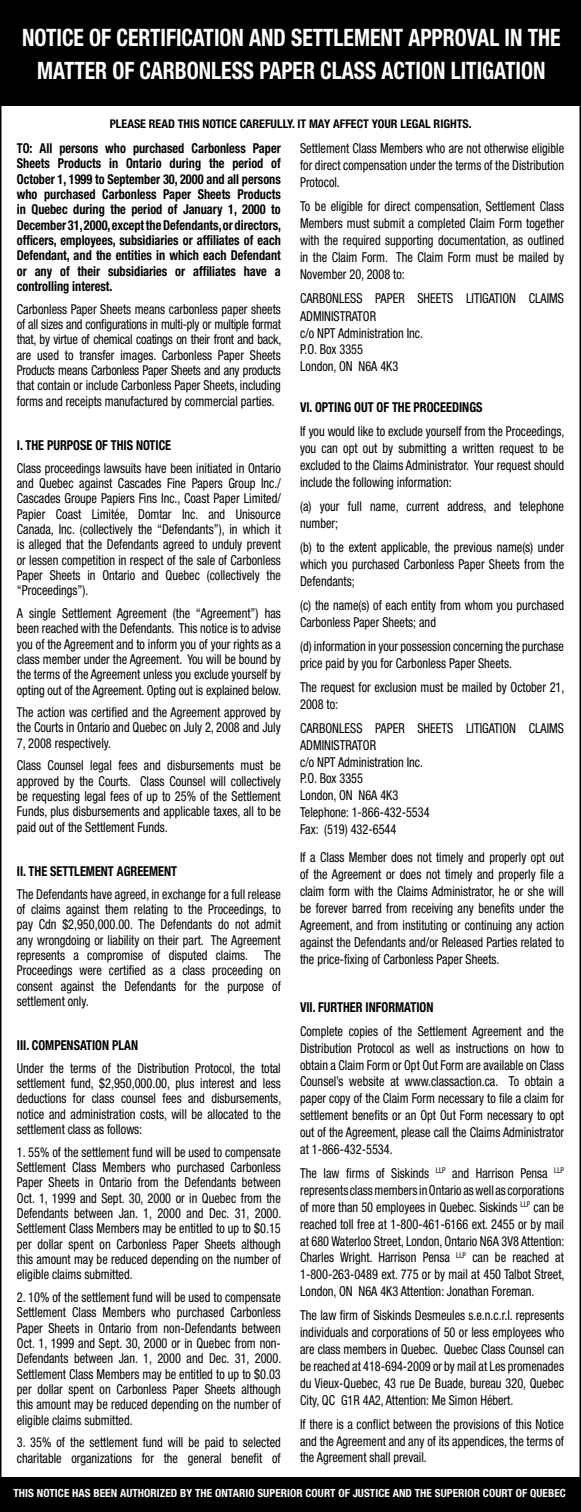
<style>
.page{position:relative;width:581px;height:1512px;background:#fff}
.page>*{position:absolute;margin:0;border:0;box-sizing:border-box;transform-origin:0 0}
.t1{font:700 condensed 24px/33px "Helvetica Neue";color:#fff;text-align:center;scale:.9 1}
.t2{font:condensed 13.65px/15.3px "Helvetica Neue";color:#000;text-align:justify;scale:.9 1}
.t3{font:700 condensed 13.65px/15.3px "Helvetica Neue";color:#000;text-align:justify;scale:.9 1}
.t4{font:700 condensed 12px "Helvetica Neue";color:#000}
.t5{font:700 condensed 11.25px "Helvetica Neue";letter-spacing:.005em;color:#fff}
</style>
<div class="page">
<div style="left:0;top:0;width:580px;height:106px;background:#000"></div>
<div style="left:0;top:1478px;width:580px;height:34px;background:#000"></div>
<h1 class="t1" style="left:22px;top:20px;width:599px">NOTICE OF CERTIFICATION AND SETTLEMENT APPROVAL IN THE<br>MATTER OF CARBONLESS PAPER CLASS ACTION LITIGATION</h1>
<p class="t4" style="left:110px;top:116px;width:363px">PLEASE READ THIS NOTICE CAREFULLY. IT MAY AFFECT YOUR LEGAL RIGHTS.</p>
<p class="t3" style="left:17px;top:140px;width:295px">TO: All persons who purchased Carbonless Paper Sheets Products in Ontario during the period of October 1, 1999 to September 30, 2000 and all persons who purchased Carbonless Paper Sheets Products in Quebec during the period of January 1, 2000 to December 31, 2000, except the Defendants, or directors, officers, employees, subsidiaries or affiliates of each Defendant, and the entities in which each Defendant or any of their subsidiaries or affiliates have a controlling interest.</p>
<p class="t2" style="left:17px;top:301px;width:295px">Carbonless Paper Sheets means carbonless paper sheets of all sizes and configurations in multi-ply or multiple format that, by virtue of chemical coatings on their front and back, are used to transfer images. Carbonless Paper Sheets Products means Carbonless Paper Sheets and any products that contain or include Carbonless Paper Sheets, including forms and receipts manufactured by commercial parties.</p>
<p class="t3" style="left:17px;top:437px;width:173px">I. THE PURPOSE OF THIS NOTICE</p>
<p class="t2" style="left:17px;top:460px;width:295px">Class proceedings lawsuits have been initiated in Ontario and Quebec against Cascades Fine Papers Group Inc./ Cascades Groupe Papiers Fins Inc., Coast Paper Limited/ Papier Coast Limitée, Domtar Inc. and Unisource Canada, Inc. (collectively the “Defendants”), in which it is alleged that the Defendants agreed to unduly prevent or lessen competition in respect of the sale of Carbonless Paper Sheets in Ontario and Quebec (collectively the “Proceedings”).</p>
<p class="t2" style="left:17px;top:605px;width:295px">A single Settlement Agreement (the “Agreement”) has been reached with the Defendants. This notice is to advise you of the Agreement and to inform you of your rights as a class member under the Agreement. You will be bound by the terms of the Agreement unless you exclude yourself by opting out of the Agreement. Opting out is explained below.</p>
<p class="t2" style="left:17px;top:705px;width:295px">The action was certified and the Agreement approved by the Courts in Ontario and Quebec on July 2, 2008 and July 7, 2008 respectively.</p>
<p class="t2" style="left:17px;top:758px;width:295px">Class Counsel legal fees and disbursements must be approved by the Courts. Class Counsel will collectively be requesting legal fees of up to 25% of the Settlement Funds, plus disbursements and applicable taxes, all to be paid out of the Settlement Funds.</p>
<p class="t3" style="left:17px;top:863px;width:179px">II. THE SETTLEMENT AGREEMENT</p>
<p class="t2" style="left:17px;top:886px;width:295px">The Defendants have agreed, in exchange for a full release of claims against them relating to the Proceedings, to pay Cdn $2,950,000.00. The Defendants do not admit any wrongdoing or liability on their part. The Agreement represents a compromise of disputed claims. The Proceedings were certified as a class proceeding on consent against the Defendants for the purpose of settlement only.</p>
<p class="t3" style="left:17px;top:1038px;width:136px">III. COMPENSATION PLAN</p>
<p class="t2" style="left:17px;top:1060px;width:295px">Under the terms of the Distribution Protocol, the total settlement fund, $2,950,000.00, plus interest and less deductions for class counsel fees and disbursements, notice and administration costs, will be allocated to the settlement class as follows:</p>
<p class="t2" style="left:17px;top:1144px;width:295px">1. 55% of the settlement fund will be used to compensate Settlement Class Members who purchased Carbonless Paper Sheets in Ontario from the Defendants between Oct. 1, 1999 and Sept. 30, 2000 or in Quebec from the Defendants between Jan. 1, 2000 and Dec. 31, 2000.<br>Settlement Class Members may be entitled to up to $0.15 per dollar spent on Carbonless Paper Sheets although this amount may be reduced depending on the number of eligible claims submitted.</p>
<p class="t2" style="left:17px;top:1289px;width:295px">2. 10% of the settlement fund will be used to compensate Settlement Class Members who purchased Carbonless Paper Sheets in Ontario from non-Defendants between Oct. 1, 1999 and Sept. 30, 2000 or in Quebec from non-Defendants between Jan. 1, 2000 and Dec. 31, 2000.<br>Settlement Class Members may be entitled to up to $0.03 per dollar spent on Carbonless Paper Sheets although this amount may be reduced depending on the number of eligible claims submitted.</p>
<p class="t2" style="left:17px;top:1435px;width:295px">3. 35% of the settlement fund will be paid to selected charitable organizations for the general benefit of</p>
<p class="t2" style="left:300px;top:140px;width:295px;line-height:17px">Settlement Class Members who are not otherwise eligible for direct compensation under the terms of the Distribution Protocol.</p>
<p class="t2" style="left:300px;top:198px;width:295px;line-height:17px">To be eligible for direct compensation, Settlement Class Members must submit a completed Claim Form together with the required supporting documentation, as outlined in the Claim Form. The Claim Form must be mailed by November 20, 2008 to:</p>
<p class="t2" style="left:300px;top:289px;width:295px;line-height:17.1px;text-align:left">CARBONLESS PAPER SHEETS LITIGATION CLAIMS<br>ADMINISTRATOR<br>c/o NPT Administration Inc.<br>P.O. Box 3355<br>London, ON N6A 4K3</p>
<p class="t3" style="left:300px;top:400px;width:204px">VI. OPTING OUT OF THE PROCEEDINGS</p>
<p class="t2" style="left:300px;top:423px;width:295px;line-height:17px">If you would like to exclude yourself from the Proceedings, you can opt out by submitting a written request to be excluded to the Claims Administrator. Your request should include the following information:</p>
<p class="t2" style="left:300px;top:498px;width:295px;line-height:17px">(a) your full name, current address, and telephone number;</p>
<p class="t2" style="left:300px;top:539px;width:295px;line-height:17px">(b) to the extent applicable, the previous name(s) under which you purchased Carbonless Paper Sheets from the Defendants;</p>
<p class="t2" style="left:300px;top:597px;width:295px;line-height:17px">(c) the name(s) of each entity from whom you purchased<br>Carbonless Paper Sheets; and</p>
<p class="t2" style="left:300px;top:638px;width:295px;line-height:17px">(d) information in your possession concerning the purchase price paid by you for Carbonless Paper Sheets.</p>
<p class="t2" style="left:300px;top:679px;width:295px;line-height:17px">The request for exclusion must be mailed by October 21,<br>2008 to:</p>
<p class="t2" style="left:300px;top:720px;width:295px;line-height:16.8px;text-align:left">CARBONLESS PAPER SHEETS LITIGATION CLAIMS<br>ADMINISTRATOR<br>c/o NPT Administration Inc.<br>P.O. Box 3355<br>London, ON N6A 4K3<br>Telephone: 1-866-432-5534<br>Fax: (519) 432-6544</p>
<p class="t2" style="left:300px;top:849px;width:295px;line-height:17px">If a Class Member does not timely and properly opt out of the Agreement or does not timely and properly file a claim form with the Claims Administrator, he or she will be forever barred from receiving any benefits under the Agreement, and from instituting or continuing any action against the Defendants and/or Released Parties related to the price-fixing of Carbonless Paper Sheets.</p>
<p class="t3" style="left:300px;top:999px;width:149px">VII. FURTHER INFORMATION</p>
<p class="t2" style="left:300px;top:1022px;width:295px;line-height:17px">Complete copies of the Settlement Agreement and the Distribution Protocol as well as instructions on how to obtain a Claim Form or Opt Out Form are available on Class Counsel’s website at www.classaction.ca. To obtain a paper copy of the Claim Form necessary to file a claim for settlement benefits or an Opt Out Form necessary to opt out of the Agreement, please call the Claims Administrator at 1-866-432-5534.</p>
<p class="t2" style="left:300px;top:1165px;width:295px;line-height:16.8px">The law firms of Siskinds <sup>LLP</sup> and Harrison Pensa <sup>LLP </sup>represents class members in Ontario as well as corporations of more than 50 employees in Quebec. Siskinds <sup>LLP</sup> can be reached toll free at 1-800-461-6166 ext. 2455 or by mail at 680 Waterloo Street, London, Ontario N6A 3V8 Attention:<br>Charles Wright. Harrison Pensa <sup>LLP</sup> can be reached at 1-800-263-0489 ext. 775 or by mail at 450 Talbot Street, London, ON N6A 4K3 Attention: Jonathan Foreman.</p>
<p class="t2" style="left:300px;top:1307px;width:295px;line-height:17px">The law firm of Siskinds Desmeules s.e.n.c.r.l. represents individuals and corporations of 50 or less employees who are class members in Quebec. Quebec Class Counsel can be reached at 418-694-2009 or by mail at Les promenades du Vieux-Quebec, 43 rue De Buade, bureau 320, Quebec City, QC G1R 4A2, Attention: Me Simon Hébert.</p>
<p class="t2" style="left:300px;top:1415px;width:295px;line-height:17px">If there is a conflict between the provisions of this Notice and the Agreement and any of its appendices, the terms of the Agreement shall prevail.</p>
<p class="t5" style="left:14px;top:1486px;width:553px">THIS NOTICE HAS BEEN AUTHORIZED BY THE ONTARIO SUPERIOR COURT OF JUSTICE AND THE SUPERIOR COURT OF QUEBEC</p>
</div>
